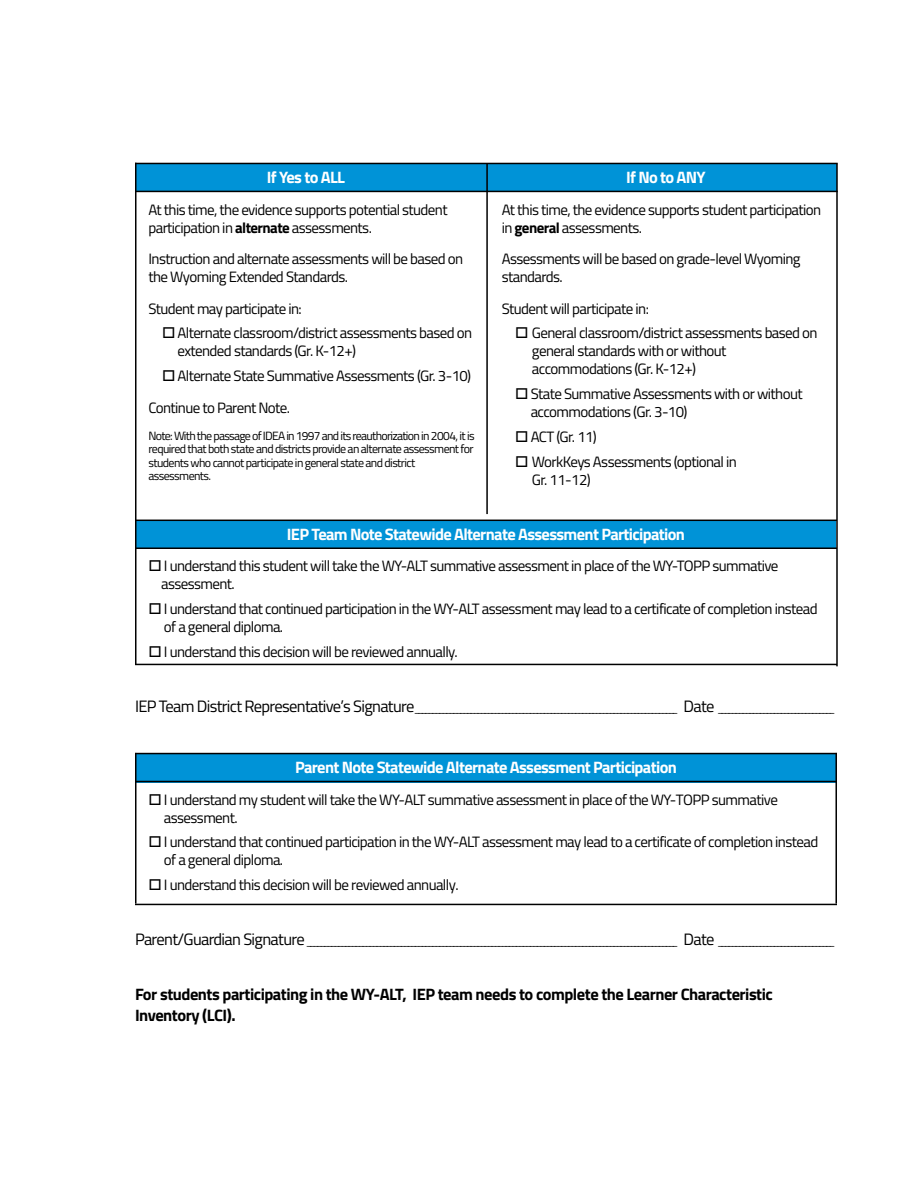
<style>
.page{position:relative;width:918px;height:1188px;background:#fff}
.page>*{position:absolute;margin:0;border:0;box-sizing:border-box;transform-origin:0 0}
.t1{font:700 16.5px "Titillium Web";letter-spacing:-.04em;color:#fff}
.t2{font:700 16.5px/21px "Titillium Web";letter-spacing:-.03em;color:#000}
.t3{font:15px/18px "Titillium Web";letter-spacing:-.04em;color:#000}
.t4{font:12px/13.5px "Titillium Web";letter-spacing:-.05em;color:#000}
.t5{font:10.5px "Titillium Web";color:#000}
.s1{font-weight:700}
.s2{font-size:16.5px}
</style>
<div class="page">
<div style="left:136px;top:754px;width:700px;height:28px;background:#0093d7"></div>
<div style="left:136px;top:521px;width:700px;height:28px;background:#0093d7"></div>
<div style="left:136px;top:164px;width:700px;height:27px;background:#0093d7"></div>
<hr style="left:135px;top:163px;width:703px;height:1px;background:#000">
<hr style="left:135px;top:191px;width:703px;height:1px;background:#000">
<hr style="left:135px;top:520px;width:702px;height:1px;background:#000">
<hr style="left:135px;top:548px;width:702px;height:1px;background:#000">
<hr style="left:135px;top:664px;width:702px;height:1px;background:#000">
<hr style="left:135px;top:753px;width:702px;height:1px;background:#000">
<hr style="left:135px;top:781px;width:702px;height:1px;background:#000">
<hr style="left:135px;top:904px;width:702px;height:1px;background:#000">
<hr style="left:135px;top:163px;width:1px;height:502px;background:#000">
<hr style="left:836px;top:164px;width:2px;height:502px;background:#000">
<hr style="left:135px;top:753px;width:1px;height:151px;background:#000">
<hr style="left:835px;top:753px;width:2px;height:151px;background:#000">
<hr style="left:486px;top:163px;width:2px;height:351px;background:#000">
<p class="t1" style="left:267px;top:165px;width:80px">If Yes to ALL</p>
<p class="t3" style="left:148px;top:200px;width:301px">At this time, the evidence supports potential student participation in <span class="s1">alternate</span> assessments.</p>
<p class="t3" style="left:148px;top:249px;width:316px">Instruction and alternate assessments will be based on the Wyoming Extended Standards.</p>
<p class="t3" style="left:148px;top:299px;width:155px">Student may participate in:</p>
<p class="t3" style="left:177px;top:323px;width:296px;text-indent:-15px">□ Alternate classroom/district assessments based on extended standards (Gr. K-12+)</p>
<p class="t3" style="left:162px;top:366px;width:311px">□ Alternate State Summative Assessments (Gr. 3-10)</p>
<p class="t3" style="left:148px;top:398px;width:143px">Continue to Parent Note.</p>
<p class="t4" style="left:148px;top:428px;width:328px">Note: With the passage of IDEA in 1997 and its reauthorization in 2004, it is required that both state and districts provide an alternate assessment for students who cannot participate in general state and district assessments.</p>
<p class="t1" style="left:626px;top:165px;width:81px">If No to ANY</p>
<p class="t3" style="left:502px;top:200px;width:321px">At this time, the evidence supports student participation in <span class="s1">general</span> assessments.</p>
<p class="t3" style="left:502px;top:249px;width:300px">Assessments will be based on grade-level Wyoming standards.</p>
<p class="t3" style="left:502px;top:299px;width:149px">Student will participate in:</p>
<p class="t3" style="left:532px;top:323px;width:287px;text-indent:-17px">□ General classroom/district assessments based on general standards with or without accommodations (Gr. K-12+)</p>
<p class="t3" style="left:531px;top:384px;width:273px;text-indent:-15px">□ State Summative Assessments with or without accommodations (Gr. 3-10)</p>
<p class="t3" style="left:515px;top:427px;width:83px">□ ACT (Gr. 11)</p>
<p class="t3" style="left:532px;top:452px;width:206px;text-indent:-17px">□ WorkKeys Assessments (optional in<br>Gr. 11-12)</p>
<p class="t1" style="left:287px;top:522px;width:400px">IEP Team Note Statewide Alternate Assessment Participation</p>
<p class="t3" style="left:161px;top:556px;width:619px;text-indent:-13px">□ I understand this student will take the WY-ALT summative assessment in place of the WY-TOPP summative assessment.</p>
<p class="t3" style="left:164px;top:599px;width:655px;text-indent:-15px">□ I understand that continued participation in the WY-ALT assessment may lead to a certificate of completion instead of a general diploma.</p>
<p class="t3" style="left:149px;top:642px;width:311px">□ I understand this decision will be reviewed annually.</p>
<p class="t5" style="left:135px;top:700px;width:702px"><span class="s2">I E P Te a m D i s t r i c t R e p r e s e n t a t i v e ’ s S i g n a t u r e</span> ___________________________________________________________________________ <span class="s2">D a t e</span> _________________________________</p>
<p class="t1" style="left:295px;top:755px;width:383px">Parent Note Statewide Alternate Assessment Participation</p>
<p class="t3" style="left:164px;top:790px;width:615px;text-indent:-15px">□ I understand my student will take the WY-ALT summative assessment in place of the WY-TOPP summative assessment.</p>
<p class="t3" style="left:164px;top:832px;width:656px;text-indent:-15px">□ I understand that continued participation in the WY-ALT assessment may lead to a certificate of completion instead of a general diploma.</p>
<p class="t3" style="left:149px;top:875px;width:312px">□ I understand this decision will be reviewed annually.</p>
<p class="t5" style="left:135px;top:934px;width:702px"><span class="s2">P a r e n t / G u a r d i a n S i g n a t u r e</span> __________________________________________________________________________________________________________ <span class="s2">D a t e</span> _________________________________</p>
<p class="t2" style="left:135px;top:983px;width:639px">For students participating in the WY-ALT, IEP team needs to complete the Learner Characteristic<br>Inventory (LCI).</p>
</div>
